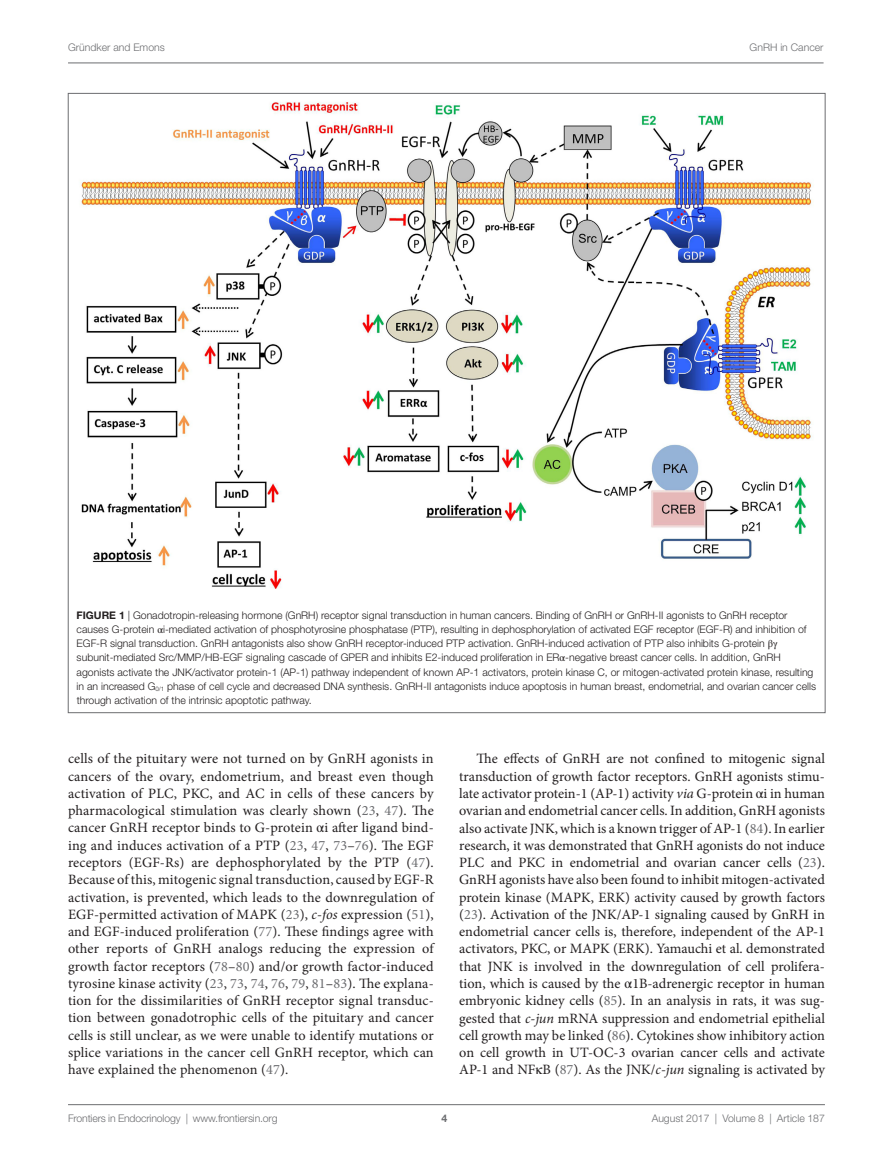
<style>
.page{position:relative;width:893px;height:1170px;background:#fff}
.page>*{position:absolute;margin:0;border:0;box-sizing:border-box;transform-origin:0 0}
.t1{font:14.25px/17.2px "Minion Pro";letter-spacing:.005em;color:#231f20;text-align:justify}
.t2{font:300 10.5px/14.2px "Helvetica Neue LT Std";color:#231f20}
.t3{font:300 10.5px "Helvetica Neue LT Std";color:#6c6d70}
.t4{font:700 10.5px "Helvetica Neue LT Std";color:#231f20}
.t5{font:700 10.5px "Helvetica Neue LT Std";color:#6c6d70}
.s1{font-weight:700}
.s2{font-family:"STIX General";font-weight:400}
.s3{color:#6c6d70}
.s4{font-family:"STIX General"}
.s5{font-style:italic}
</style>
<div class="page">
<img style="left:81px;top:102px;width:731px;height:486px">
<hr style="left:68px;top:63px;width:756px;height:1px;background:#6c6d70">
<hr style="left:68px;top:1104px;width:757px;height:1px;background:#6c6d70">
<p class="t3" style="left:68px;top:41px;width:98px">Gründker and Emons</p>
<p class="t3" style="left:750px;top:41px;width:75px">GnRH in Cancer</p>
<p class="t2" style="left:77px;top:607px;width:741px;text-indent:33px"><span class="s1">E 1</span> | Gonadotropin-releasing hormone (GnRH) receptor signal transduction in human cancers. Binding of GnRH or GnRH-II agonists to GnRH receptor causes G-protein <span class="s2">α</span>i-mediated activation of phosphotyrosine phosphatase (PTP), resulting in dephosphorylation of activated EGF receptor (EGF-R) and inhibition of EGF-R signal transduction. GnRH antagonists also show GnRH receptor-induced PTP activation. GnRH-induced activation of PTP also inhibits G-protein <span class="s2">βγ </span>subunit-mediated Src/MMP/HB-EGF signaling cascade of GPER and inhibits E2-induced proliferation in ER<span class="s2">α</span>-negative breast cancer cells. In addition, GnRH agonists activate the JNK/activator protein-1 (AP-1) pathway independent of known AP-1 activators, protein kinase C, or mitogen-activated protein kinase, resulting in an increased G<sub>0/1</sub> phase of cell cycle and decreased DNA synthesis. GnRH-II antagonists induce apoptosis in human breast, endometrial, and ovarian cancer cells through activation of the intrinsic apoptotic pathway.</p>
<p class="t4" style="left:77px;top:608px;width:18px">FIGUR</p>
<p class="t1" style="left:68px;top:750px;width:367px">cells of the pituitary were not turned on by GnRH agonists in cancers of the ovary, endometrium, and breast even though activation of PLC, PKC, and AC in cells of these cancers by pharmacological stimulation was clearly shown (<span class="s3">23</span>, <span class="s3">47</span>). The cancer GnRH receptor binds to G-protein <span class="s4">α</span>i after ligand bind&shy;ing and induces activation of a PTP (<span class="s3">23</span>, <span class="s3">47</span>, <span class="s3">73</span>–<span class="s3">76</span>). The EGF receptors (EGF-Rs) are dephosphorylated by the PTP (<span class="s3">47</span>).<br>Because of this, mitogenic signal transduction, caused by EGF-R activation, is prevented, which leads to the downregulation of EGF-permitted activation of MAPK (<span class="s3">23</span>), <span class="s5">c-fos</span> expression (<span class="s3">51</span>), and EGF-induced proliferation (<span class="s3">77</span>). These findings agree with other reports of GnRH analogs reducing the expression of growth factor receptors (<span class="s3">78</span>–<span class="s3">80</span>) and/or growth factor-induced tyrosine kinase activity (<span class="s3">23</span>, <span class="s3">73</span>, <span class="s3">74</span>, <span class="s3">76</span>, <span class="s3">79</span>, <span class="s3">81</span>–<span class="s3">83</span>). The explana&shy;tion for the dissimilarities of GnRH receptor signal transduc&shy;tion between gonadotrophic cells of the pituitary and cancer cells is still unclear, as we were unable to identify mutations or splice variations in the cancer cell GnRH receptor, which can have explained the phenomenon (<span class="s3">47</span>).</p>
<p class="t1" style="left:459px;top:750px;width:367px;text-indent:17px">The effects of GnRH are not confined to mitogenic signal transduction of growth factor receptors. GnRH agonists stimu&shy;late activator protein-1 (AP-1) activity <span class="s5">via</span> G-protein <span class="s4">α</span>i in human ovarian and endometrial cancer cells. In addition, GnRH agonists also activate JNK, which is a known trigger of AP-1 (<span class="s3">84</span>). In earlier research, it was demonstrated that GnRH agonists do not induce PLC and PKC in endometrial and ovarian cancer cells (<span class="s3">23</span>).<br>GnRH agonists have also been found to inhibit mitogen-activated protein kinase (MAPK, ERK) activity caused by growth factors (<span class="s3">23</span>). Activation of the JNK/AP-1 signaling caused by GnRH in endometrial cancer cells is, therefore, independent of the AP-1 activators, PKC, or MAPK (ERK). Yamauchi et al. demonstrated that JNK is involved in the downregulation of cell prolifera&shy;tion, which is caused by the <span class="s4">α</span>1B-adrenergic receptor in human embryonic kidney cells (<span class="s3">85</span>). In an analysis in rats, it was sug&shy;gested that <span class="s5">c-jun</span> mRNA suppression and endometrial epithelial cell growth may be linked (<span class="s3">86</span>). Cytokines show inhibitory action on cell growth in UT-OC-3 ovarian cancer cells and activate AP-1 and NF<span class="s4">κ</span>B (<span class="s3">87</span>). As the JNK/<span class="s5">c-jun</span> signaling is activated by</p>
<p class="t3" style="left:68px;top:1111px;width:211px">Frontiers in Endocrinology | www.frontiersin.org</p>
<p class="t3" style="left:652px;top:1111px;width:175px">August 2017 | Volume 8 | Article 187</p>
<p class="t5" style="left:441px;top:1111px;width:7px">4</p>
</div>
